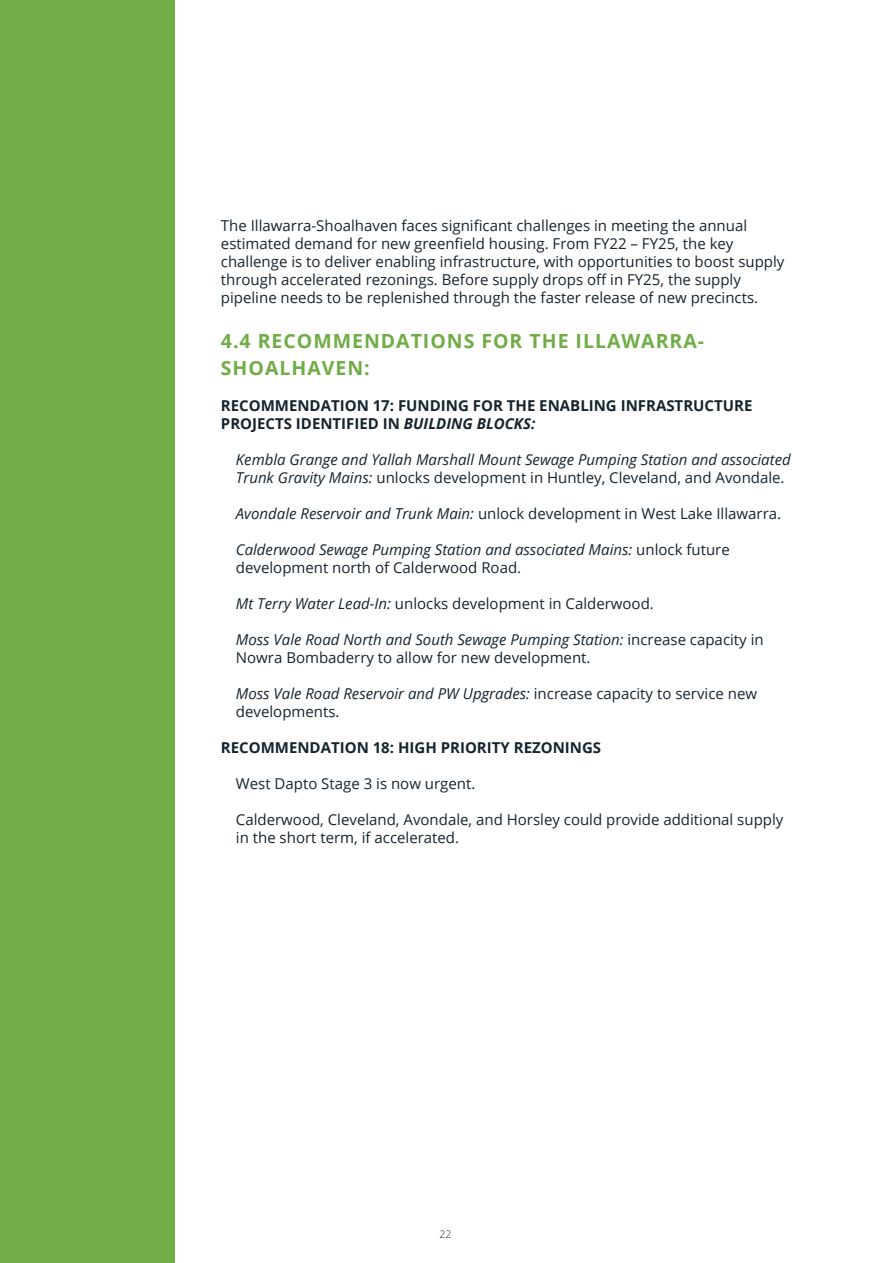
<style>
.page{position:relative;width:893px;height:1263px;background:#fff}
.page>*{position:absolute;margin:0;border:0;box-sizing:border-box;transform-origin:0 0}
.Body_Text{font:700 19.5px/27px "Open Sans";letter-spacing:.05em;color:#70ad46}
.Body_Text-2{font:15px/18px "Open Sans";color:#16242e}
.Body_Text-3{font:italic 15px/18px "Open Sans";color:#16242e}
.Body_Text-4{font:700 15px/18px "Open Sans";color:#16242e}
.t1{font:300 10.5px "Open Sans";color:#231f20}
.s1{font-style:italic}
.s2{font-style:normal}
</style>
<div class="page">
<div style="left:0;top:0;width:174px;height:1263px;background:#70ad46"></div>
<p class="Body_Text-2" style="left:221px;top:216px;width:565px">The Illawarra-Shoalhaven faces significant challenges in meeting the annual estimated demand for new greenfield housing. From FY22 – FY25, the key challenge is to deliver enabling infrastructure, with opportunities to boost supply through accelerated rezonings. Before supply drops off in FY25, the supply pipeline needs to be replenished through the faster release of new precincts.</p>
<p class="Body_Text" style="left:221px;top:327px;width:485px">4.4 RECOMMENDATIONS FOR THE ILLAWARRA-<br>SHOALHAVEN:</p>
<p class="Body_Text-4" style="left:221px;top:396px;width:533px">RECOMMENDATION 17: FUNDING FOR THE ENABLING INFRASTRUCTURE<br>PROJECTS IDENTIFIED IN <span class="s1">BUILDING BLOCKS:</span></p>
<p class="Body_Text-3" style="left:236px;top:450px;width:556px">Kembla Grange and Yallah Marshall Mount Sewage Pumping Station and associated<br>Trunk Gravity Mains: <span class="s2">unlocks development in Huntley, Cleveland, and Avondale.</span></p>
<p class="Body_Text-2" style="left:236px;top:504px;width:547px"><span class="s1">Avondale Reservoir and Trunk Main:</span> unlock development in West Lake Illawarra.</p>
<p class="Body_Text-3" style="left:236px;top:540px;width:495px">Calderwood Sewage Pumping Station and associated Mains: <span class="s2">unlock future development north of Calderwood Road.</span></p>
<p class="Body_Text-2" style="left:236px;top:594px;width:419px"><span class="s1">Mt Terry Water Lead-In:</span> unlocks development in Calderwood.</p>
<p class="Body_Text-2" style="left:236px;top:630px;width:529px"><span class="s1">Moss Vale Road North and South Sewage Pumping Station:</span> increase capacity in<br>Nowra Bombaderry to allow for new development.</p>
<p class="Body_Text-2" style="left:236px;top:684px;width:523px"><span class="s1">Moss Vale Road Reservoir and PW Upgrades:</span> increase capacity to service new developments.</p>
<p class="Body_Text-4" style="left:221px;top:738px;width:382px">RECOMMENDATION 18: HIGH PRIORITY REZONINGS</p>
<p class="Body_Text-2" style="left:236px;top:774px;width:241px">West Dapto Stage 3 is now urgent.</p>
<p class="Body_Text-2" style="left:236px;top:810px;width:549px">Calderwood, Cleveland, Avondale, and Horsley could provide additional supply in the short term, if accelerated.</p>
<p class="t1" style="left:439px;top:1226px;width:13px">22</p>
</div>
